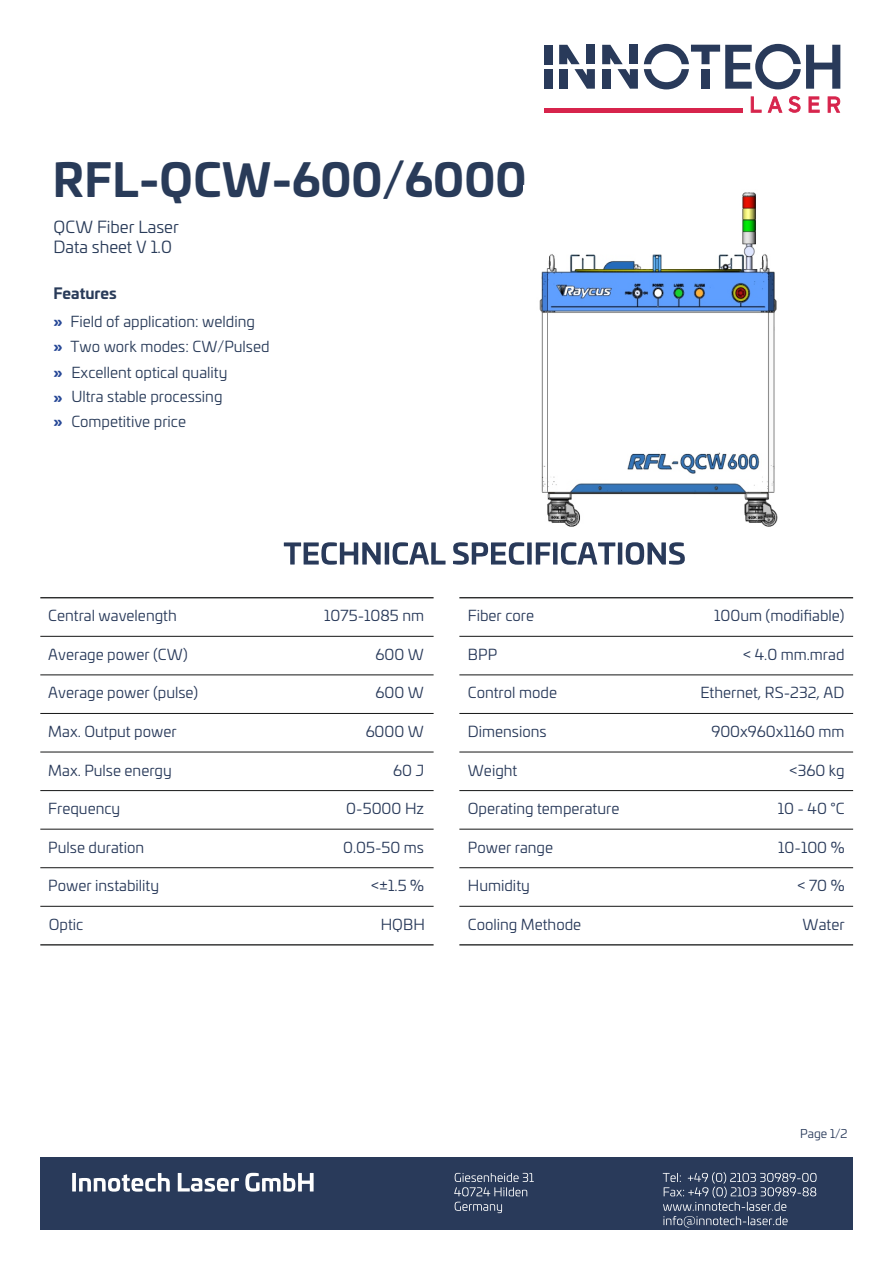
<style>
.page{position:relative;width:893px;height:1263px;background:#fff}
.page>*{position:absolute;margin:0;border:0;box-sizing:border-box;transform-origin:0 0}
.t1{font:700 45px "Univia Pro";color:#293b59}
.t2{font:16.5px/19.8px "Univia Pro";color:#293b59}
.t3{font:15px "Univia Pro";color:#293a5a}
.t4{font:15px/25px "Univia Pro";color:#293b59}
.t5{font:12px "Univia Pro";color:#293a5a}
.s1{font-weight:700}
.s2{font-weight:700;color:#264796}
</style>
<div class="page">
<div style="left:40px;top:1157px;width:812px;height:73px;background:#293a5a"></div>
<svg style="left:72px;top:1173px;width:242px;height:18px"></svg>
<svg style="left:454px;top:1173px;width:80px;height:23px"></svg>
<svg style="left:455px;top:1202px;width:47px;height:11px"></svg>
<svg style="left:663px;top:1172px;width:154px;height:55px"></svg>
<div style="left:544px;top:45px;width:8px;height:19px;background:#293a5a"></div>
<div style="left:544px;top:69px;width:8px;height:20px;background:#293a5a"></div>
<svg style="left:559px;top:45px;width:36px;height:44px"></svg>
<svg style="left:602px;top:45px;width:36px;height:44px"></svg>
<div style="left:602px;top:69px;width:8px;height:20px;background:#293a5a"></div>
<svg style="left:644px;top:44px;width:196px;height:45px"></svg>
<hr style="left:544px;top:109px;width:199px;height:4px;background:#d7244c">
<svg style="left:751px;top:96px;width:11px;height:17px"></svg>
<svg style="left:768px;top:96px;width:14px;height:17px"></svg>
<svg style="left:788px;top:96px;width:13px;height:17px"></svg>
<svg style="left:808px;top:96px;width:12px;height:17px"></svg>
<svg style="left:828px;top:96px;width:12px;height:17px"></svg>
<svg style="left:284px;top:542px;width:401px;height:23px"></svg>
<hr style="left:40px;top:944px;width:394px;height:1px;background:#151616">
<hr style="left:40px;top:906px;width:394px;height:1px;background:#151616">
<hr style="left:40px;top:867px;width:394px;height:1px;background:#151616">
<hr style="left:40px;top:829px;width:394px;height:1px;background:#151616">
<hr style="left:40px;top:790px;width:394px;height:1px;background:#151616">
<hr style="left:40px;top:752px;width:394px;height:1px;background:#151616">
<hr style="left:40px;top:713px;width:394px;height:1px;background:#151616">
<hr style="left:40px;top:675px;width:394px;height:1px;background:#151616">
<hr style="left:40px;top:636px;width:394px;height:1px;background:#151616">
<hr style="left:40px;top:597px;width:394px;height:1px;background:#151616">
<hr style="left:459px;top:944px;width:394px;height:1px;background:#151616">
<hr style="left:459px;top:906px;width:394px;height:1px;background:#151616">
<hr style="left:459px;top:867px;width:394px;height:1px;background:#151616">
<hr style="left:459px;top:829px;width:394px;height:1px;background:#151616">
<hr style="left:459px;top:790px;width:394px;height:1px;background:#151616">
<hr style="left:459px;top:752px;width:394px;height:1px;background:#151616">
<hr style="left:459px;top:713px;width:394px;height:1px;background:#151616">
<hr style="left:459px;top:675px;width:394px;height:1px;background:#151616">
<hr style="left:459px;top:636px;width:394px;height:1px;background:#151616">
<hr style="left:459px;top:597px;width:394px;height:1px;background:#151616">
<img style="left:539px;top:192px;width:239px;height:335px">
<h1 class="t1" style="left:53px;top:161px;width:475px">RFL-QCW-600/6000</h1>
<p class="t2" style="left:53px;top:218px;width:127px">QCW Fiber Laser<br>Data sheet V 1.0</p>
<p class="t4" style="left:54px;top:281px;width:203px;line-height:27.9px"><span class="s1">Features<br></span><span class="s2">»</span> Field of application: welding</p>
<p class="t4" style="left:54px;top:335px;width:218px"><span class="s2">»</span> Two work modes: CW/Pulsed <span class="s2">»</span> Excellent optical quality<br><span class="s2">»</span> Ultra stable processing<br><span class="s2">»</span> Competitive price</p>
<p class="t3" style="left:48px;top:609px;width:130px">Central wavelength</p>
<p class="t3" style="left:324px;top:609px;width:101px">1075-1085 nm</p>
<p class="t3" style="left:48px;top:648px;width:141px">Average power (CW)</p>
<p class="t3" style="left:376px;top:648px;width:50px">600 W</p>
<p class="t3" style="left:48px;top:686px;width:151px">Average power (pulse)</p>
<p class="t3" style="left:376px;top:686px;width:50px">600 W</p>
<p class="t3" style="left:48px;top:725px;width:130px">Max. Output power</p>
<p class="t3" style="left:366px;top:725px;width:60px">6000 W</p>
<p class="t3" style="left:48px;top:763px;width:125px">Max. Pulse energy</p>
<p class="t3" style="left:393px;top:763px;width:32px">60 J</p>
<p class="t3" style="left:48px;top:802px;width:73px">Frequency</p>
<p class="t3" style="left:346px;top:802px;width:79px">0-5000 Hz</p>
<p class="t3" style="left:48px;top:841px;width:97px">Pulse duration</p>
<p class="t3" style="left:343px;top:841px;width:82px">0.05-50 ms</p>
<p class="t3" style="left:48px;top:879px;width:112px">Power instability</p>
<p class="t3" style="left:371px;top:879px;width:54px">&lt;±1.5 %</p>
<p class="t3" style="left:49px;top:918px;width:36px">Optic</p>
<p class="t3" style="left:381px;top:918px;width:46px">HQBH</p>
<p class="t3" style="left:468px;top:609px;width:68px">Fiber core</p>
<p class="t3" style="left:714px;top:609px;width:132px">100um (modifiable)</p>
<p class="t3" style="left:468px;top:648px;width:31px">BPP</p>
<p class="t3" style="left:743px;top:648px;width:103px">&lt; 4.0 mm.mrad</p>
<p class="t3" style="left:468px;top:686px;width:91px">Control mode</p>
<p class="t3" style="left:700px;top:686px;width:146px">Ethernet, RS-232, AD</p>
<p class="t3" style="left:468px;top:725px;width:80px">Dimensions</p>
<p class="t3" style="left:711px;top:725px;width:135px">900x960x1160 mm</p>
<p class="t3" style="left:468px;top:763px;width:51px">Weight</p>
<p class="t3" style="left:790px;top:763px;width:57px">&lt;360 kg</p>
<p class="t3" style="left:468px;top:802px;width:153px">Operating temperature</p>
<p class="t3" style="left:778px;top:802px;width:68px">10 - 40 °C</p>
<p class="t3" style="left:468px;top:841px;width:87px">Power range</p>
<p class="t3" style="left:778px;top:841px;width:68px">10-100 %</p>
<p class="t3" style="left:468px;top:879px;width:63px">Humidity</p>
<p class="t3" style="left:797px;top:879px;width:49px">&lt; 70 %</p>
<p class="t3" style="left:468px;top:918px;width:115px">Cooling Methode</p>
<p class="t3" style="left:803px;top:918px;width:44px">Water</p>
<p class="t5" style="left:800px;top:1128px;width:49px">Page 1/2</p>
</div>
